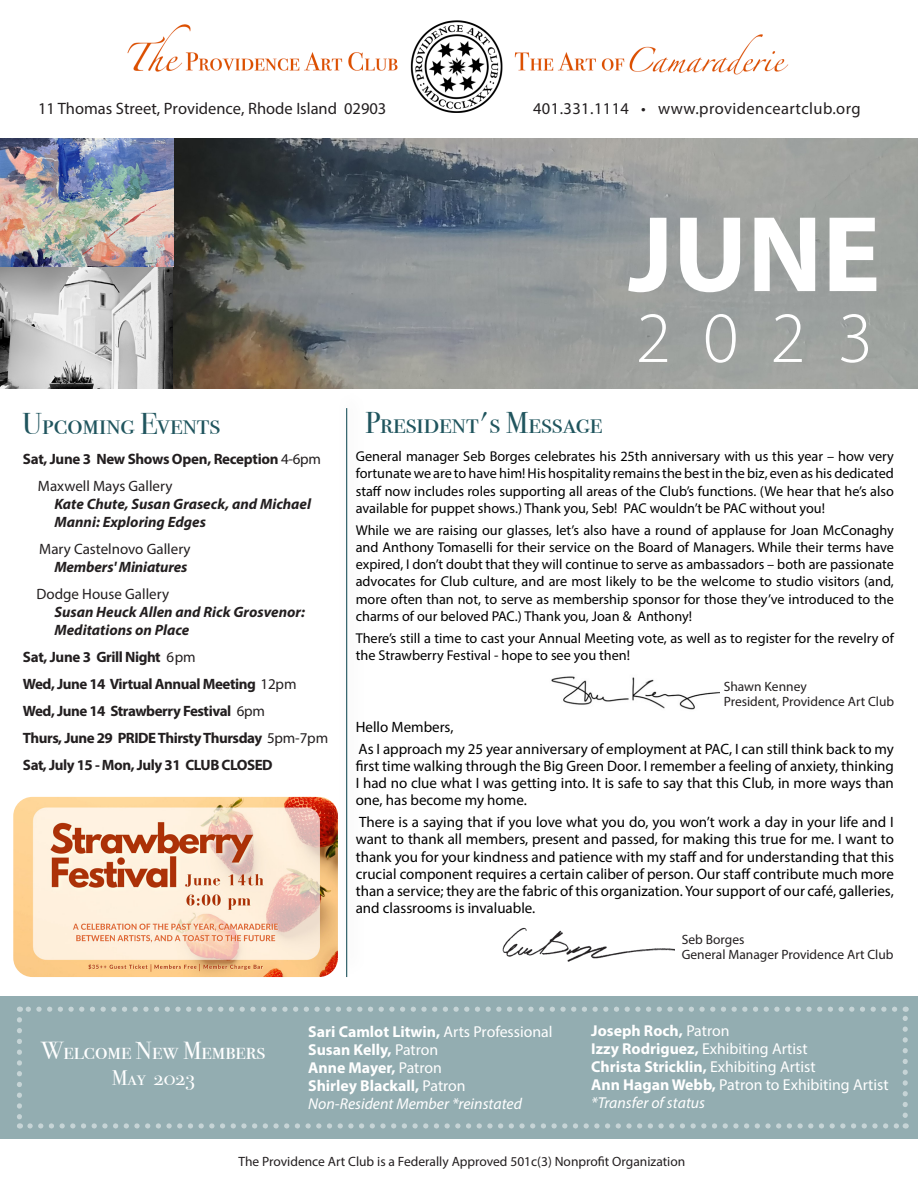
<style>
.page{position:relative;width:918px;height:1188px;background:#fff}
.page>*{position:absolute;margin:0;border:0;box-sizing:border-box;transform-origin:0 0}
.Reverse_box_dates{font:700 108.75px "Myriad Pro";color:#fff}
.Reverse_box_dates-2{font:300 72.6px "Myriad Pro";color:#fff}
.Body_Text{font:30px "Bodoni Svty Two SCITCTT";color:#20555e}
.Reverse_box_dates-3{font:24.6px "Bodoni Svty Two SCITCTT";color:#fff}
.Reverse_box_dates-4{font:21px "Bodoni Svty Two SCITCTT";color:#fff}
.t1{font:16.5px "Myriad Pro";color:#231f20}
.t2{font:16.5px "Myriad Pro";letter-spacing:.025em;color:#231f20}
.Reverse_box_dates-5{font:700 15.75px "Myriad Pro";color:#fff}
.Reverse_box_dates-6{font:15.75px "Myriad Pro";color:#fff}
.Reverse_box_dates-7{font:italic 15.75px "Myriad Pro";color:#fff}
.Reverse_box_dates-8{font:15px/17.2px "Myriad Pro";color:#000;text-align:justify}
.t3{font:700 15px "Myriad Pro";letter-spacing:-.03em;color:#231f20}
.t4{font:italic 700 15px/18px "Myriad Pro";color:#231f20}
.t5{font:15px/18px "Myriad Pro";color:#231f20;text-align:right}
.Reverse_box_dates-9{font:14.25px/17.2px "Myriad Pro";color:#000;text-align:justify}
.Reverse_box_dates-10{font:13.5px/15px "Myriad Pro";color:#231f20}
.Body_Text-2{font:13.5px "Myriad Pro";color:#231f20}
.s1{font-weight:400}
.s2{font-weight:400;font-style:normal}
.s3{font-weight:700;font-style:italic}
.s4{font-weight:700}
</style>
<div class="page">
<img style="left:127px;top:21px;width:662px;height:92px">
<hr style="left:346px;top:408px;width:1px;height:569px;background:#20555e">
<img style="left:0;top:139px;width:918px;height:250px">
<img style="left:551px;top:676px;width:169px;height:34px">
<div style="left:0;top:997px;width:918px;height:142px;background:#93adb1"></div>
<svg style="left:17px;top:1020px;width:5px;height:109px"></svg>
<svg style="left:30px;top:1123px;width:876px;height:6px"></svg>
<svg style="left:903px;top:1007px;width:5px;height:108px"></svg>
<svg style="left:19px;top:1007px;width:876px;height:5px"></svg>
<img style="left:13px;top:797px;width:325px;height:180px">
<img style="left:502px;top:927px;width:172px;height:35px">
<p class="t1" style="left:38px;top:98px;width:350px">11 Thomas Street, Providence, Rhode Island 02903</p>
<p class="t2" style="left:533px;top:98px;width:329px">401.331.1114 • www.providenceartclub.org</p>
<p class="Body_Text" style="left:22px;top:406px;width:200px">Upcoming Events</p>
<p class="Body_Text" style="left:365px;top:405px;width:239px">President's Message</p>
<p class="Reverse_box_dates" style="left:628px;top:184px;width:254px">JUNE</p>
<p class="Reverse_box_dates-2" style="left:636px;top:294px;width:239px">2023</p>
<p class="t3" style="left:23px;top:449px;width:299px">Sat, June 3 New Shows Open, Reception <span class="s1">4-6pm</span></p>
<p class="t4" style="left:54px;top:476px;width:258px;text-indent:-17px"><span class="s2">Maxwell Mays Gallery<br></span>Kate Chute, Susan Graseck, and Michael<br>Manni: Exploring Edges</p>
<p class="t5" style="left:39px;top:539px;width:153px">Mary Castelnovo Gallery<br><span class="s3">Members' Miniatures</span></p>
<p class="t4" style="left:54px;top:584px;width:252px;text-indent:-18px"><span class="s2">Dodge House Gallery<br></span>Susan Heuck Allen and Rick Grosvenor:<br>Meditations on Place</p>
<p class="t3" style="left:23px;top:647px;width:174px">Sat, June 3 Grill Night <span class="s1">6pm</span></p>
<p class="t3" style="left:23px;top:674px;width:275px">Wed, June 14 Virtual Annual Meeting <span class="s1">12pm</span></p>
<p class="t3" style="left:23px;top:701px;width:244px">Wed, June 14 Strawberry Festival <span class="s1">6pm</span></p>
<p class="t3" style="left:23px;top:728px;width:307px">Thurs, June 29 PRIDE Thirsty Thursday <span class="s1">5pm-7pm</span></p>
<p class="t3" style="left:23px;top:755px;width:251px">Sat, July 15 - Mon, July 31 CLUB CLOSED</p>
<p class="Reverse_box_dates-9" style="left:356px;top:448px;width:540px">General manager Seb Borges celebrates his 25th anniversary with us this year – how very fortunate we are to have him! His hospitality remains the best in the biz, even as his dedicated staff now includes roles supporting all areas of the Club’s functions. (We hear that he’s also available for puppet shows.) Thank you, Seb! PAC wouldn’t be PAC without you!</p>
<p class="Reverse_box_dates-9" style="left:356px;top:521px;width:540px">While we are raising our glasses, let’s also have a round of applause for Joan McConaghy and Anthony Tomaselli for their service on the Board of Managers. While their terms have expired, I don’t doubt that they will continue to serve as ambassadors – both are passionate advocates for Club culture, and are most likely to be the welcome to studio visitors (and, more often than not, to serve as membership sponsor for those they’ve introduced to the charms of our beloved PAC.) Thank you, Joan &amp; Anthony!</p>
<p class="Reverse_box_dates-9" style="left:356px;top:629px;width:540px">There’s still a time to cast your Annual Meeting vote, as well as to register for the revelry of the Strawberry Festival - hope to see you then!</p>
<p class="Reverse_box_dates-10" style="left:724px;top:679px;width:172px">Shawn Kenney<br>President, Providence Art Club</p>
<p class="Reverse_box_dates-8" style="left:356px;top:718px;width:99px">Hello Members,</p>
<p class="Reverse_box_dates-8" style="left:356px;top:740px;width:540px">As I approach my 25 year anniversary of employment at PAC, I can still think back to my first time walking through the Big Green Door. I remember a feeling of anxiety, thinking I had no clue what I was getting into. It is safe to say that this Club, in more ways than one, has become my home.</p>
<p class="Reverse_box_dates-8" style="left:356px;top:813px;width:540px">There is a saying that if you love what you do, you won’t work a day in your life and I want to thank all members, present and passed, for making this true for me. I want to thank you for your kindness and patience with my staff and for understanding that this crucial component requires a certain caliber of person. Our staff contribute much more than a service; they are the fabric of this organization. Your support of our café, galleries, and classrooms is invaluable.</p>
<p class="Reverse_box_dates-10" style="left:682px;top:932px;width:64px">Seb Borges</p>
<p class="Reverse_box_dates-10" style="left:682px;top:947px;width:213px">General Manager Providence Art Club</p>
<p class="Reverse_box_dates-3" style="left:41px;top:1036px;width:226px">Welcome New Members</p>
<p class="Reverse_box_dates-4" style="left:112px;top:1065px;width:85px">May 2023</p>
<p class="Reverse_box_dates-5" style="left:308px;top:1022px;width:246px">Sari Camlot Litwin, <span class="s1">Arts Professional</span></p>
<p class="Reverse_box_dates-5" style="left:308px;top:1040px;width:132px">Susan Kelly, <span class="s1">Patron</span></p>
<p class="Reverse_box_dates-5" style="left:308px;top:1058px;width:135px">Anne Mayer, <span class="s1">Patron</span></p>
<p class="Reverse_box_dates-5" style="left:308px;top:1076px;width:159px">Shirley Blackall, <span class="s1">Patron</span></p>
<p class="Reverse_box_dates-7" style="left:308px;top:1094px;width:215px">Non-Resident Member *reinstated</p>
<p class="Reverse_box_dates-5" style="left:591px;top:1021px;width:140px">Joseph Roch, <span class="s1">Patron</span></p>
<p class="Reverse_box_dates-6" style="left:591px;top:1039px;width:218px"><span class="s4">Izzy Rodriguez,</span> Exhibiting Artist</p>
<p class="Reverse_box_dates-5" style="left:591px;top:1057px;width:226px">Christa Stricklin, <span class="s1">Exhibiting Artist</span></p>
<p class="Reverse_box_dates-6" style="left:591px;top:1075px;width:299px"><span class="s4">Ann Hagan Webb,</span> Patron to Exhibiting Artist</p>
<p class="Reverse_box_dates-7" style="left:591px;top:1093px;width:115px">*Transfer of status</p>
<p class="Body_Text-2" style="left:239px;top:1153px;width:448px">The Providence Art Club is a Federally Approved 501c(3) Nonprofit Organization</p>
</div>
